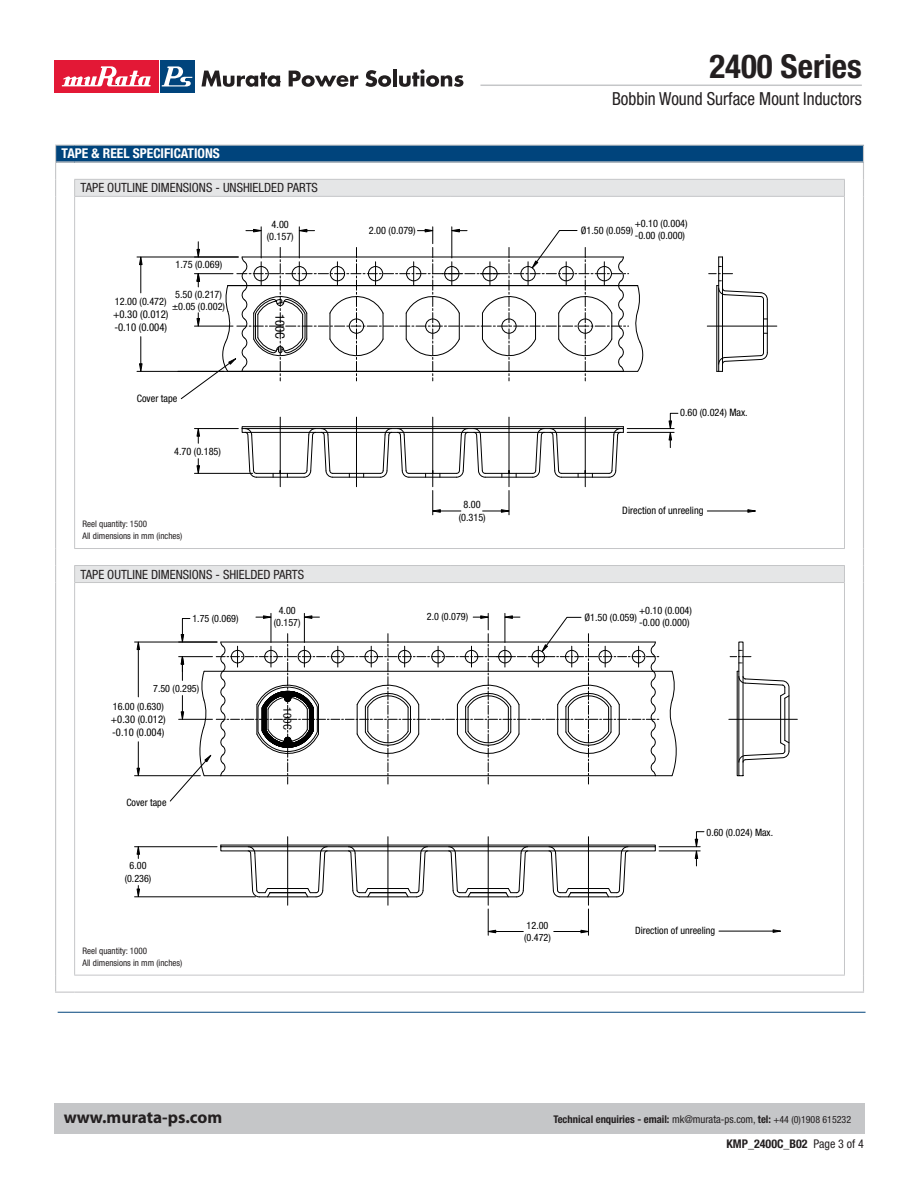
<style>
.page{position:relative;width:918px;height:1188px;background:#fff}
.page>*{position:absolute;margin:0;border:0;box-sizing:border-box;transform-origin:0 0}
.t1{font:700 condensed 33px "Helvetica Neue LT Std";color:#231f20}
.t2{font:condensed 18px "Helvetica Neue LT Std";color:#231f20;scale:.95 1}
.t3{font:700 17.25px "Myriad";color:#231f20}
.t4{font:700 condensed 13.5px "Helvetica Neue LT Std";color:#fff}
.t5{font:condensed 12.75px "Helvetica Neue LT Std";color:#231f20}
.t6{font:condensed 12.75px "Helvetica Neue LT Std";color:#000}
.t7{font:700 condensed 12px "Helvetica Neue LT Std";color:#231f20}
.t8{font:condensed 11.25px "Helvetica Neue LT Std";color:#000}
.t9{font:condensed 10.8px/13px "Helvetica Neue LT Std";color:#000}
.t10{font:700 condensed 10.65px "Helvetica Neue LT Std";color:#231f20}
.t11{font:condensed 10.65px/12.8px "Helvetica Neue LT Std";color:#000}
.t12{font:condensed 10.2px/12.5px "Helvetica Neue LT Std";color:#000;text-align:center}
.t13{font:condensed 10.05px/12.1px "Helvetica Neue LT Std";color:#000}
.t14{font:condensed 9px/12px "Helvetica Neue LT Std";color:#231f20}
.s1{font-weight:400}
.s2{font-weight:400;font-size:9.9px}
</style>
<div class="page">
<div style="left:54px;top:1103px;width:810px;height:31px;background:#c5c6c8"></div>
<div style="left:54px;top:60px;width:104px;height:32px;background:#e31836"></div>
<svg style="left:62px;top:66px;width:89px;height:20px"></svg>
<div style="left:160px;top:60px;width:34px;height:32px;background:#00447c"></div>
<svg style="left:162px;top:66px;width:30px;height:21px"></svg>
<svg style="left:201px;top:71px;width:80px;height:16px"></svg>
<svg style="left:289px;top:71px;width:69px;height:16px"></svg>
<svg style="left:365px;top:70px;width:26px;height:17px"></svg>
<hr style="left:393px;top:69px;width:4px;height:17px;background:#231f20">
<svg style="left:399px;top:69px;width:64px;height:18px"></svg>
<hr style="left:480px;top:85px;width:382px;height:1px;background:#c5c6c8">
<hr style="left:58px;top:1012px;width:808px;height:1px;background:#00447c">
<div style="left:56px;top:145px;width:808px;height:17px;background:#00447c"></div>
<svg style="left:75px;top:180px;width:769px;height:402px"></svg>
<hr style="left:75px;top:145px;width:789px;height:1px;background:#c5c6c8">
<svg style="left:863px;top:146px;width:1px;height:50px"></svg>
<hr style="left:55px;top:196px;width:1px;height:353px;background:#c5c6c8">
<hr style="left:863px;top:196px;width:1px;height:353px;background:#c5c6c8">
<svg style="left:55px;top:549px;width:1px;height:34px"></svg>
<svg style="left:863px;top:549px;width:1px;height:34px"></svg>
<hr style="left:55px;top:583px;width:1px;height:392px;background:#c5c6c8">
<hr style="left:863px;top:583px;width:1px;height:392px;background:#c5c6c8">
<svg style="left:863px;top:975px;width:1px;height:17px"></svg>
<svg style="left:55px;top:975px;width:20px;height:18px"></svg>
<hr style="left:75px;top:992px;width:789px;height:1px;background:#c5c6c8">
<hr style="left:75px;top:161px;width:788px;height:2px;background:#c5c6c8">
<hr style="left:74px;top:179px;width:376px;height:1px;background:#c5c6c8">
<svg style="left:55px;top:145px;width:20px;height:51px"></svg>
<hr style="left:450px;top:179px;width:395px;height:1px;background:#c5c6c8">
<svg style="left:844px;top:180px;width:1px;height:16px"></svg>
<hr style="left:74px;top:196px;width:376px;height:1px;background:#c5c6c8">
<hr style="left:74px;top:197px;width:1px;height:351px;background:#c5c6c8">
<hr style="left:450px;top:196px;width:395px;height:1px;background:#c5c6c8">
<hr style="left:844px;top:197px;width:1px;height:351px;background:#c5c6c8">
<hr style="left:74px;top:548px;width:771px;height:1px;background:#c5c6c8">
<hr style="left:74px;top:565px;width:376px;height:1px;background:#c5c6c8">
<svg style="left:74px;top:566px;width:1px;height:17px"></svg>
<hr style="left:450px;top:565px;width:395px;height:1px;background:#c5c6c8">
<svg style="left:844px;top:566px;width:1px;height:17px"></svg>
<hr style="left:74px;top:583px;width:1px;height:392px;background:#c5c6c8">
<hr style="left:844px;top:583px;width:1px;height:392px;background:#c5c6c8">
<hr style="left:74px;top:975px;width:771px;height:1px;background:#c5c6c8">
<hr style="left:75px;top:582px;width:769px;height:1px;background:#c5c6c8">
<svg style="left:709px;top:273px;width:24px;height:1px"></svg>
<hr style="left:280px;top:417px;width:1px;height:70px;background:#000">
<hr style="left:356px;top:417px;width:1px;height:70px;background:#000">
<hr style="left:432px;top:417px;width:1px;height:70px;background:#000">
<hr style="left:509px;top:417px;width:1px;height:70px;background:#000">
<hr style="left:585px;top:417px;width:1px;height:70px;background:#000">
<hr style="left:707px;top:326px;width:70px;height:1px;background:#000">
<hr style="left:763px;top:299px;width:1px;height:54px;background:#000">
<hr style="left:718px;top:257px;width:1px;height:114px;background:#000">
<hr style="left:722px;top:257px;width:1px;height:114px;background:#000">
<hr style="left:767px;top:299px;width:1px;height:54px;background:#000">
<svg style="left:718px;top:352px;width:50px;height:13px"></svg>
<hr style="left:707px;top:511px;width:41px;height:1px;background:#000">
<svg style="left:747px;top:509px;width:9px;height:4px"></svg>
<hr style="left:194px;top:473px;width:59px;height:1px;background:#000">
<hr style="left:194px;top:428px;width:44px;height:1px;background:#000">
<svg style="left:196px;top:459px;width:4px;height:18px"></svg>
<svg style="left:196px;top:425px;width:4px;height:18px"></svg>
<hr style="left:137px;top:257px;width:101px;height:1px;background:#000">
<hr style="left:137px;top:371px;width:87px;height:1px;background:#000">
<svg style="left:139px;top:253px;width:4px;height:40px"></svg>
<svg style="left:139px;top:337px;width:4px;height:38px"></svg>
<svg style="left:429px;top:491px;width:32px;height:24px"></svg>
<svg style="left:483px;top:491px;width:30px;height:24px"></svg>
<hr style="left:627px;top:432px;width:47px;height:1px;background:#000">
<hr style="left:627px;top:428px;width:47px;height:1px;background:#000">
<svg style="left:668px;top:413px;width:11px;height:35px"></svg>
<hr style="left:717px;top:286px;width:1px;height:85px;background:#000">
<svg style="left:717px;top:281px;width:51px;height:19px"></svg>
<svg style="left:242px;top:426px;width:382px;height:52px"></svg>
<hr style="left:228px;top:285px;width:410px;height:1px;background:#000">
<hr style="left:228px;top:371px;width:410px;height:1px;background:#000">
<svg style="left:180px;top:227px;width:449px;height:173px"></svg>
<svg style="left:635px;top:285px;width:9px;height:87px"></svg>
<hr style="left:287px;top:837px;width:1px;height:68px;background:#000">
<hr style="left:729px;top:719px;width:68px;height:1px;background:#000">
<hr style="left:388px;top:837px;width:1px;height:68px;background:#000">
<hr style="left:488px;top:837px;width:1px;height:68px;background:#000">
<hr style="left:588px;top:837px;width:1px;height:68px;background:#000">
<svg style="left:730px;top:650px;width:21px;height:7px"></svg>
<svg style="left:737px;top:671px;width:53px;height:105px"></svg>
<hr style="left:135px;top:642px;width:82px;height:1px;background:#000">
<hr style="left:135px;top:775px;width:65px;height:1px;background:#000">
<hr style="left:138px;top:650px;width:1px;height:47px;background:#000">
<svg style="left:136px;top:641px;width:4px;height:9px"></svg>
<svg style="left:136px;top:742px;width:4px;height:35px"></svg>
<svg style="left:487px;top:909px;width:36px;height:26px"></svg>
<svg style="left:554px;top:909px;width:35px;height:26px"></svg>
<hr style="left:659px;top:851px;width:41px;height:1px;background:#000">
<hr style="left:659px;top:846px;width:41px;height:1px;background:#000">
<svg style="left:695px;top:831px;width:10px;height:35px"></svg>
<hr style="left:135px;top:846px;width:82px;height:1px;background:#000">
<hr style="left:135px;top:897px;width:121px;height:1px;background:#000">
<svg style="left:136px;top:846px;width:4px;height:12px"></svg>
<svg style="left:136px;top:886px;width:4px;height:12px"></svg>
<hr style="left:719px;top:931px;width:54px;height:1px;background:#000">
<svg style="left:772px;top:929px;width:9px;height:4px"></svg>
<svg style="left:169px;top:613px;width:508px;height:189px"></svg>
<svg style="left:220px;top:836px;width:436px;height:62px"></svg>
<h3 class="t4" style="left:62px;top:146px;width:160px">TAPE &amp; REEL SPECIFICATIONS</h3>
<p class="t5" style="left:81px;top:183px;width:239px">TAPE OUTLINE DIMENSIONS - UNSHIELDED PARTS</p>
<p class="t12" style="left:175px;top:259px;width:48px">1.75 (0.069)</p>
<p class="t12" style="left:172px;top:289px;width:54px">5.50 (0.217) ±0.05 (0.002)</p>
<p class="t12" style="left:115px;top:296px;width:53px">12.00 (0.472)</p>
<p class="t9" style="left:113px;top:309px;width:57px">+0.30 (0.012) -0.10 (0.004)</p>
<p class="t12" style="left:137px;top:393px;width:42px">Cover tape</p>
<p class="t12" style="left:174px;top:446px;width:48px">4.70 (0.185)</p>
<p class="t14" style="left:83px;top:518px;width:101px">Reel quantity: 1500<br>All dimensions in mm (inches)</p>
<p class="t12" style="left:267px;top:219px;width:29px">4.00 (0.157)</p>
<p class="t6" style="left:285px;top:314px;width:27px;rotate:90deg">100C</p>
<p class="t5" style="left:81px;top:570px;width:225px">TAPE OUTLINE DIMENSIONS - SHIELDED PARTS</p>
<p class="t13" style="left:192px;top:613px;width:48px">1.75 (0.069)</p>
<p class="t13" style="left:113px;top:680px;width:88px;line-height:18px;text-indent:40px">7.50 (0.295)<br>16.00 (0.630)</p>
<p class="t11" style="left:111px;top:714px;width:56px">+0.30 (0.012) -0.10 (0.004)</p>
<p class="t13" style="left:126px;top:797px;width:42px">Cover tape</p>
<p class="t13" style="left:125px;top:861px;width:28px;text-align:center">6.00 (0.236)</p>
<p class="t14" style="left:83px;top:945px;width:101px">Reel quantity: 1000<br>All dimensions in mm (inches)</p>
<p class="t13" style="left:274px;top:605px;width:28px;text-align:center">4.00 (0.157)</p>
<p class="t8" style="left:291px;top:707px;width:23px;rotate:90deg">100C</p>
<h1 class="t1" style="left:709px;top:47px;width:154px">2400 Series</h1>
<h2 class="t2" style="left:612px;top:92px;width:264px">Bobbin Wound Surface Mount Inductors</h2>
<p class="t12" style="left:635px;top:218px;width:54px;text-align:left">+0.10 (0.004) -0.00 (0.000)</p>
<p class="t12" style="left:369px;top:225px;width:48px">2.00 (0.079)</p>
<p class="t12" style="left:581px;top:225px;width:54px">Ø1.50 (0.059)</p>
<p class="t12" style="left:459px;top:499px;width:29px">8.00 (0.315)</p>
<p class="t13" style="left:427px;top:611px;width:43px">2.0 (0.079)</p>
<p class="t12" style="left:680px;top:407px;width:69px">0.60 (0.024) Max.</p>
<p class="t12" style="left:622px;top:505px;width:83px">Direction of unreeling</p>
<p class="t12" style="left:585px;top:612px;width:54px">Ø1.50 (0.059)</p>
<p class="t12" style="left:639px;top:605px;width:54px;text-align:left">+0.10 (0.004) -0.00 (0.000)</p>
<p class="t13" style="left:524px;top:920px;width:28px">12.00 (0.472)</p>
<p class="t13" style="left:706px;top:827px;width:68px">0.60 (0.024) Max.</p>
<p class="t13" style="left:635px;top:925px;width:82px">Direction of unreeling</p>
<h3 class="t3" style="left:64px;top:1111px;width:160px">www.murata-ps.com</h3>
<p class="t10" style="left:553px;top:1113px;width:299px">Technical enquiries - email: <span class="s1">mk@murata-ps.com,</span> tel: <span class="s2">+44 (0)1908 615232</span></p>
<p class="t7" style="left:727px;top:1137px;width:139px">KMP_2400C_B02 <span class="s1">Page 3 of 4</span></p>
</div>
